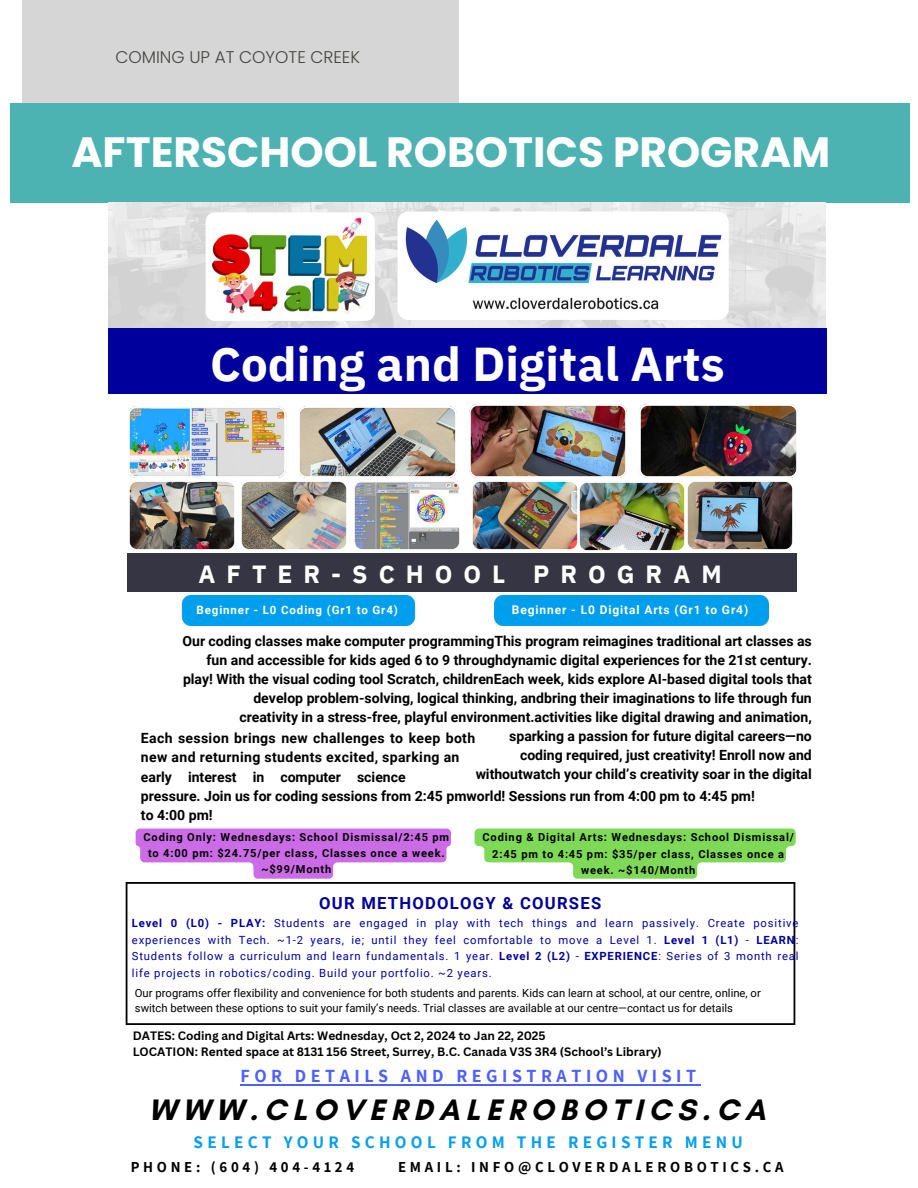
<style>
.page{position:relative;width:918px;height:1188px;background:#fff}
.page>*{position:absolute;margin:0;border:0;box-sizing:border-box;transform-origin:0 0}
.t1{font:700 47.4px "IBM Plex Sans";letter-spacing:.005em;color:#fff}
.t2{font:700 42.3px "Poppins";color:#fff}
.t3{font:700 30.15px "Glacial Indifference";letter-spacing:.2em;color:#000}
.t4{font:700 24.75px "IBM Plex Sans";letter-spacing:.445em;color:#fff}
.t5{font:700 18.15px "Assistant";letter-spacing:.25em;color:#4d5fff}
.t6{font:700 17.25px "Assistant";letter-spacing:.25em;color:#009fed}
.t7{font:300 16.95px "Poppins";color:#444440}
.t8{font:700 16.65px "Roboto";letter-spacing:.075em;color:#00009d}
.t9{font:700 14.85px "Assistant";letter-spacing:.25em;color:#000}
.t10{font:700 14.1px/19px "Roboto";color:#000;text-align:right}
.t11{font:700 14.1px/19px "Roboto";letter-spacing:.025em;color:#000}
.t12{font:700 12px "Roboto";letter-spacing:.075em;color:#fff}
.t13{font:700 11.85px/16.4px "Canva Sans";color:#000}
.t14{font:700 11.55px "Roboto";letter-spacing:.075em;color:#fff}
.t15{font:11.25px/16.8px "Roboto";letter-spacing:.075em;color:#00009d;text-align:justify}
.t16{font:11.25px/15.5px "Roboto";color:#000}
.t17{font:700 11.1px/15.9px "Roboto";letter-spacing:.075em;color:#000;text-align:center}
.s1{font-weight:700}
</style>
<div class="page">
<div style="left:10px;top:103px;width:900px;height:99px;background:#4cb2b2"></div>
<div style="left:22px;top:0;width:436px;height:103px;background:#d6d6d6"></div>
<img style="left:108px;top:202px;width:718px;height:126px">
<div style="left:108px;top:328px;width:718px;height:66px;background:#00009d"></div>
<img style="left:128px;top:407px;width:158px;height:71px">
<img style="left:299px;top:407px;width:157px;height:71px">
<img style="left:129px;top:481px;width:106px;height:69px">
<img style="left:469px;top:405px;width:158px;height:73px">
<div style="left:127px;top:554px;width:670px;height:38px;background:#353543"></div>
<img style="left:640px;top:405px;width:157px;height:73px">
<img style="left:241px;top:481px;width:106px;height:69px">
<img style="left:354px;top:482px;width:106px;height:68px">
<img style="left:472px;top:481px;width:321px;height:70px">
<div style="left:182px;top:595px;width:234px;height:31px;background:#009fed"></div>
<img style="left:125px;top:883px;width:671px;height:141px">
<div style="left:494px;top:595px;width:275px;height:31px;background:#009fed"></div>
<img style="left:397px;top:211px;width:332px;height:109px;border-radius:11px">
<img style="left:206px;top:212px;width:169px;height:109px">
<svg style="left:136px;top:829px;width:315px;height:50px"></svg>
<hr style="left:240px;top:1084px;width:461px;height:1px;background:#4d5fff">
<svg style="left:475px;top:829px;width:321px;height:50px"></svg>
<h6 class="t7" style="left:115px;top:45px;width:246px">COMING UP AT COYOTE CREEK</h6>
<h2 class="t2" style="left:71px;top:123px;width:760px">AFTERSCHOOL ROBOTICS PROGRAM</h2>
<p class="t1" style="left:210px;top:332px;width:516px">Coding and Digital Arts</p>
<p class="t4" style="left:199px;top:558px;width:525px">AFTER-SCHOOL PROGRAM</p>
<p class="t14" style="left:197px;top:603px;width:203px">Beginner - L0 Coding (Gr1 to Gr4)</p>
<h4 class="t12" style="left:512px;top:603px;width:238px">Beginner - L0 Digital Arts (Gr1 to Gr4)</h4>
<p class="t10" style="left:182px;top:631px;width:631px">Our coding classes make computer programmingThis program reimagines traditional art classes as fun and accessible for kids aged 6 to 9 throughdynamic digital experiences for the 21st century. play! With the visual coding tool Scratch, childrenEach week, kids explore AI-based digital tools that develop problem-solving, logical thinking, andbring their imaginations to life through fun<br>creativity in a stress-free, playful environment.activities like digital drawing and animation, sparking a passion for future digital careers—no<br>coding required, just creativity! Enroll now and<br>withoutwatch your child’s creativity soar in the digital</p>
<p class="t11" style="left:141px;top:728px;width:336px">Each session brings new challenges to keep both new and returning students excited, sparking an</p>
<h5 class="t10" style="left:141px;top:767px;width:33px">early</h5>
<p class="t10" style="left:188px;top:767px;width:50px">interest</p>
<p class="t10" style="left:253px;top:767px;width:13px">in</p>
<p class="t10" style="left:280px;top:767px;width:62px">computer</p>
<h5 class="t10" style="left:357px;top:767px;width:50px">science</h5>
<h3 class="t10" style="left:141px;top:787px;width:615px;text-align:left">pressure. Join us for coding sessions from 2:45 pmworld! Sessions run from 4:00 pm to 4:45 pm! to 4:00 pm!</h3>
<p class="t17" style="left:144px;top:830px;width:307px">Coding Only: Wednesdays: School Dismissal/2:45 pm to 4:00 pm: $24.75/per class, Classes once a week. ~$99/Month</p>
<p class="t17" style="left:483px;top:829px;width:313px;line-height:16.4px">Coding &amp; Digital Arts: Wednesdays: School Dismissal/<br>2:45 pm to 4:45 pm: $35/per class, Classes once a week. ~$140/Month</p>
<p class="t8" style="left:319px;top:893px;width:283px">OUR METHODOLOGY &amp; COURSES</p>
<p class="t15" style="left:132px;top:915px;width:668px"><span class="s1">Level 0 (L0) - PLAY:</span> Students are engaged in play with tech things and learn passively. Create positive experiences with Tech. ~1-2 years, ie; until they feel comfortable to move a Level 1. <span class="s1">Level 1 (L1)</span> - <span class="s1">LEARN</span>:<br>Students follow a curriculum and learn fundamentals. 1 year. <span class="s1">Level 2 (L2)</span> - <span class="s1">EXPERIENCE</span>: Series of 3 month real life projects in robotics/coding. Build your portfolio. ~2 years.</p>
<p class="t16" style="left:135px;top:985px;width:627px">Our programs offer flexibility and convenience for both students and parents. Kids can learn at school, at our centre, online, or switch between these options to suit your family’s needs. Trial classes are available at our centre—contact us for details</p>
<p class="t13" style="left:133px;top:1027px;width:530px">DATES: Coding and Digital Arts: Wednesday, Oct 2, 2024 to Jan 22, 2025<br>LOCATION: Rented space at 8131 156 Street, Surrey, B.C. Canada V3S 3R4 (School’s Library)</p>
<p class="t5" style="left:240px;top:1064px;width:457px">FOR DETAILS AND REGISTRATION VISIT</p>
<p class="t3" style="left:149px;top:1091px;width:618px">WWW.CLOVERDALEROBOTICS.CA</p>
<p class="t6" style="left:194px;top:1130px;width:551px">SELECT YOUR SCHOOL FROM THE REGISTER MENU</p>
<p class="t9" style="left:131px;top:1157px;width:225px">PHONE: (604) 404-4124</p>
<p class="t9" style="left:398px;top:1157px;width:387px">EMAIL: INFO@CLOVERDALEROBOTICS.CA</p>
</div>
